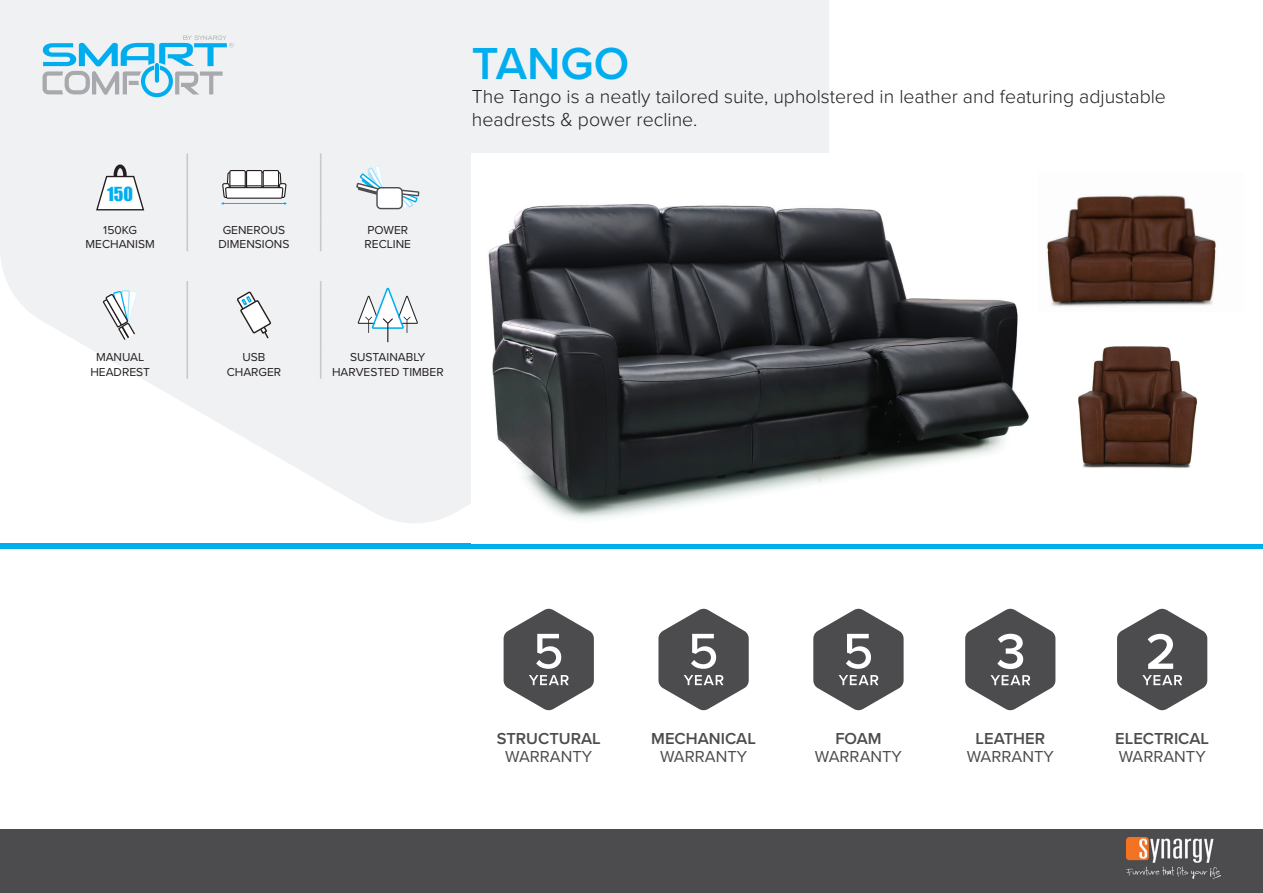
<style>
.page{position:relative;width:1263px;height:893px;background:#fff}
.page>*{position:absolute;margin:0;border:0;box-sizing:border-box;transform-origin:0 0}
.t1{font:600 46.5px "Proxima Nova";color:#00aeef}
.t2{font:300 19.5px/23.4px "Proxima Nova";color:#231f20}
.t3{font:17.85px "Impact";color:#00aeef}
.t4{font:600 16.5px "Proxima Nova";color:#4c4c4f}
.t5{font:16.5px "Proxima Nova";color:#4c4c4f}
.t6{font:12px/14.4px "Proxima Nova";color:#231f20;text-align:center}
</style>
<div class="page">
<div style="left:0;top:829px;width:1263px;height:64px;background:#4c4c4f"></div>
<img style="left:1126px;top:837px;width:94px;height:41px">
<div style="left:0;top:543px;width:1263px;height:6px;background:#00aeef"></div>
<svg style="left:0;top:0;width:829px;height:523px;fill:#f0f1f2"></svg>
<svg style="left:43px;top:36px;width:190px;height:61px"></svg>
<svg style="left:1117px;top:609px;width:90px;height:101px"></svg>
<svg style="left:504px;top:609px;width:90px;height:101px"></svg>
<svg style="left:658px;top:609px;width:91px;height:101px"></svg>
<svg style="left:813px;top:609px;width:90px;height:101px"></svg>
<hr style="left:320px;top:153px;width:2px;height:68px;background:#c9cacc">
<hr style="left:320px;top:221px;width:2px;height:30px;background:#c9cacc">
<hr style="left:320px;top:281px;width:2px;height:68px;background:#c9cacc">
<hr style="left:320px;top:349px;width:2px;height:30px;background:#c9cacc">
<hr style="left:186px;top:153px;width:2px;height:68px;background:#c9cacc">
<hr style="left:186px;top:221px;width:2px;height:30px;background:#c9cacc">
<hr style="left:186px;top:281px;width:2px;height:68px;background:#c9cacc">
<hr style="left:186px;top:349px;width:2px;height:30px;background:#c9cacc">
<div style="left:114px;top:164px;width:13px;height:22px;border:4px solid #231f20;border-radius:50%"></div>
<svg style="left:95px;top:175px;width:50px;height:36px"></svg>
<div style="left:229px;top:170px;width:17px;height:19px;border:1px solid #231f20"></div>
<div style="left:246px;top:170px;width:16px;height:19px;border:1px solid #231f20"></div>
<div style="left:263px;top:170px;width:16px;height:19px;border:1px solid #231f20"></div>
<svg style="left:221px;top:172px;width:66px;height:33px"></svg>
<svg style="left:356px;top:165px;width:32px;height:33px"></svg>
<svg style="left:394px;top:164px;width:26px;height:68px"></svg>
<div style="left:377px;top:188px;width:25px;height:21px;background:#fff;border-radius:4px"></div>
<div style="left:376px;top:187px;width:27px;height:22px;border:1px solid #4b4c4d;border-radius:4px"></div>
<svg style="left:102px;top:289px;width:36px;height:83px"></svg>
<svg style="left:236px;top:291px;width:36px;height:49px"></svg>
<svg style="left:358px;top:288px;width:60px;height:54px"></svg>
<img style="left:472px;top:153px;width:557px;height:370px">
<img style="left:1046px;top:195px;width:170px;height:112px">
<img style="left:1078px;top:346px;width:119px;height:122px">
<svg style="left:965px;top:609px;width:90px;height:101px"></svg>
<p class="t3" style="left:107px;top:181px;width:27px">150</p>
<p class="t6" style="left:86px;top:222px;width:71px">150KG<br>MECHANISM</p>
<p class="t6" style="left:219px;top:222px;width:72px">GENEROUS<br>DIMENSIONS</p>
<p class="t6" style="left:365px;top:222px;width:48px;text-align:left">POWER<br>RECLINE</p>
<h1 class="t1" style="left:472px;top:29px;width:159px">TANGO</h1>
<p class="t2" style="left:472px;top:83px;width:695px">The Tango is a neatly tailored suite, upholstered in leather and featuring adjustable headrests &amp; power recline.</p>
<p class="t6" style="left:90px;top:350px;width:61px">MANUAL<br>HEADREST</p>
<p class="t6" style="left:227px;top:350px;width:56px">USB<br>CHARGER</p>
<p class="t6" style="left:332px;top:350px;width:113px">SUSTAINABLY<br>HARVESTED TIMBER</p>
<p class="t4" style="left:497px;top:726px;width:106px">STRUCTURAL</p>
<p class="t5" style="left:505px;top:744px;width:88px">WARRANTY</p>
<p class="t4" style="left:651px;top:726px;width:106px">MECHANICAL</p>
<p class="t5" style="left:660px;top:744px;width:88px">WARRANTY</p>
<p class="t4" style="left:835px;top:726px;width:48px">FOAM</p>
<p class="t5" style="left:815px;top:744px;width:88px">WARRANTY</p>
<p class="t4" style="left:976px;top:726px;width:71px">LEATHER</p>
<p class="t5" style="left:967px;top:744px;width:88px">WARRANTY</p>
<p class="t4" style="left:1115px;top:726px;width:95px">ELECTRICAL</p>
<p class="t5" style="left:1119px;top:744px;width:88px">WARRANTY</p>
</div>
